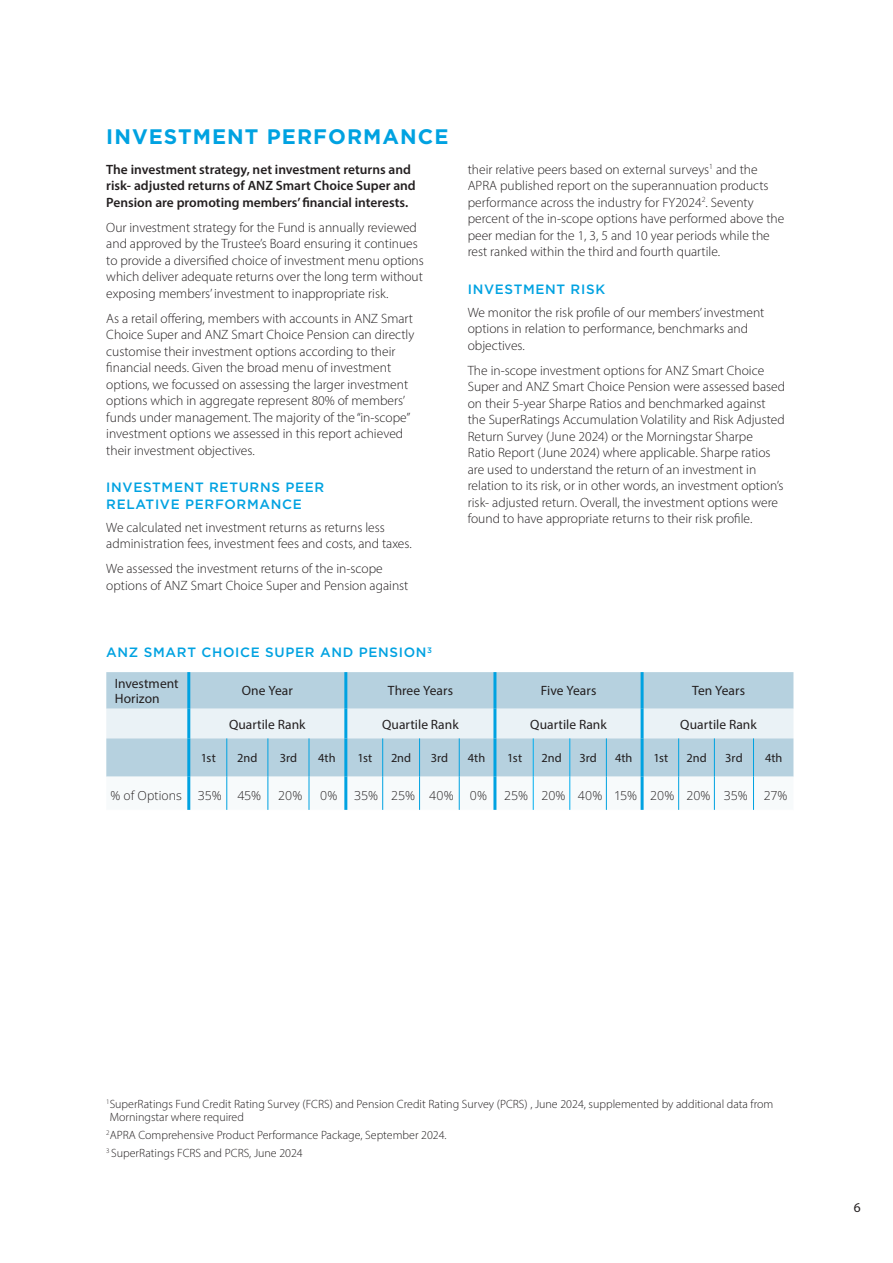
<style>
.page{position:relative;width:893px;height:1263px;background:#fff}
.page>*{position:absolute;margin:0;border:0;box-sizing:border-box;transform-origin:0 0}
._15_Broch_Head_1_A4_Gotham_14_16{font:700 21px "Gotham";letter-spacing:.05em;color:#00a2e1}
._15_Broch_Body_9_11{font:300 13.5px/16.5px "Myriad Pro";color:#231f20}
._15_Broch_Body_9_11-2{font:600 13.5px/16.5px "Myriad Pro";color:#231f20}
._00_Table_Header{font:13.5px/14.7px "Myriad Pro";letter-spacing:.005em;color:#231f20}
._15_Broch_Head_2_Gotham_9_11{font:500 13.5px/16.5px "Gotham";letter-spacing:.05em;color:#00a2e1}
.A4_Table_Body{font:300 12.3px "Open Sans";color:#231f20}
._00_Table_Header-2{font:12.3px "Myriad Pro";color:#231f20}
._15_Broch_Footnote_Caption_8_9{font:300 12px/13.5px "Myriad Pro";color:#231f20}
</style>
<div class="page">
<svg style="left:106px;top:672px;width:687px;height:138px"></svg>
<hr style="left:187px;top:672px;width:3px;height:37px;background:#00a2e1">
<hr style="left:187px;top:709px;width:3px;height:29px;background:#00a2e1">
<hr style="left:187px;top:738px;width:3px;height:39px;background:#00a2e1">
<hr style="left:187px;top:777px;width:3px;height:33px;background:#00a2e1">
<hr style="left:493px;top:709px;width:3px;height:29px;background:#00a2e1">
<hr style="left:493px;top:738px;width:3px;height:39px;background:#00a2e1">
<hr style="left:493px;top:777px;width:3px;height:33px;background:#00a2e1">
<hr style="left:493px;top:672px;width:3px;height:37px;background:#00a2e1">
<hr style="left:641px;top:672px;width:3px;height:37px;background:#00a2e1">
<hr style="left:641px;top:709px;width:3px;height:29px;background:#00a2e1">
<hr style="left:641px;top:738px;width:3px;height:39px;background:#00a2e1">
<hr style="left:641px;top:777px;width:3px;height:33px;background:#00a2e1">
<hr style="left:226px;top:738px;width:1px;height:39px;background:#00a2e1">
<hr style="left:226px;top:777px;width:1px;height:33px;background:#00a2e1">
<hr style="left:267px;top:738px;width:1px;height:39px;background:#00a2e1">
<hr style="left:267px;top:777px;width:1px;height:33px;background:#00a2e1">
<hr style="left:309px;top:738px;width:1px;height:39px;background:#00a2e1">
<hr style="left:309px;top:777px;width:1px;height:33px;background:#00a2e1">
<hr style="left:344px;top:672px;width:3px;height:37px;background:#00a2e1">
<hr style="left:344px;top:709px;width:3px;height:29px;background:#00a2e1">
<hr style="left:344px;top:738px;width:3px;height:39px;background:#00a2e1">
<hr style="left:344px;top:777px;width:3px;height:33px;background:#00a2e1">
<hr style="left:382px;top:738px;width:1px;height:39px;background:#00a2e1">
<hr style="left:382px;top:777px;width:1px;height:33px;background:#00a2e1">
<hr style="left:419px;top:738px;width:1px;height:39px;background:#00a2e1">
<hr style="left:419px;top:777px;width:1px;height:33px;background:#00a2e1">
<hr style="left:459px;top:738px;width:1px;height:39px;background:#00a2e1">
<hr style="left:459px;top:777px;width:1px;height:33px;background:#00a2e1">
<hr style="left:533px;top:738px;width:1px;height:39px;background:#00aeef">
<hr style="left:533px;top:777px;width:1px;height:33px;background:#00aeef">
<hr style="left:569px;top:738px;width:1px;height:39px;background:#00aeef">
<hr style="left:569px;top:777px;width:1px;height:33px;background:#00aeef">
<hr style="left:606px;top:738px;width:1px;height:39px;background:#00a2e1">
<hr style="left:606px;top:777px;width:1px;height:33px;background:#00a2e1">
<hr style="left:678px;top:738px;width:1px;height:39px;background:#00a2e1">
<hr style="left:678px;top:777px;width:1px;height:33px;background:#00a2e1">
<hr style="left:714px;top:738px;width:1px;height:39px;background:#00a2e1">
<hr style="left:714px;top:777px;width:1px;height:33px;background:#00a2e1">
<hr style="left:753px;top:738px;width:1px;height:39px;background:#00a2e1">
<hr style="left:753px;top:777px;width:1px;height:33px;background:#00a2e1">
<p class="_15_Broch_Head_1_A4_Gotham_14_16" style="left:106px;top:123px;width:344px">INVESTMENT PERFORMANCE</p>
<p class="_15_Broch_Body_9_11-2" style="left:106px;top:160px;width:311px">The investment strategy, net investment returns and risk- adjusted returns of ANZ Smart Choice Super and<br>Pension are promoting members’ financial interests.</p>
<p class="_15_Broch_Body_9_11" style="left:106px;top:219px;width:319px">Our investment strategy for the Fund is annually reviewed and approved by the Trustee’s Board ensuring it continues to provide a diversified choice of investment menu options which deliver adequate returns over the long term without exposing members’ investment to inappropriate risk.</p>
<p class="_15_Broch_Body_9_11" style="left:106px;top:310px;width:310px">As a retail offering, members with accounts in ANZ Smart Choice Super and ANZ Smart Choice Pension can directly customise their investment options according to their financial needs. Given the broad menu of investment options, we focussed on assessing the larger investment options which in aggregate represent 80% of members’ funds under management. The majority of the “in-scope” investment options we assessed in this report achieved their investment objectives.</p>
<p class="_15_Broch_Head_2_Gotham_9_11" style="left:106px;top:479px;width:220px">INVESTMENT RETURNS PEER<br>RELATIVE PERFORMANCE</p>
<p class="_15_Broch_Body_9_11" style="left:106px;top:519px;width:307px">We calculated net investment returns as returns less administration fees, investment fees and costs, and taxes.</p>
<p class="_15_Broch_Body_9_11" style="left:106px;top:560px;width:304px">We assessed the investment returns of the in-scope options of ANZ Smart Choice Super and Pension against</p>
<p class="_15_Broch_Body_9_11" style="left:468px;top:161px;width:318px">their relative peers based on external surveys<sup>1</sup> and the APRA published report on the superannuation products performance across the industry for FY2024<sup>2</sup>. Seventy percent of the in-scope options have performed above the peer median for the 1, 3, 5 and 10 year periods while the rest ranked within the third and fourth quartile.</p>
<p class="_15_Broch_Head_2_Gotham_9_11" style="left:468px;top:281px;width:139px">INVESTMENT RISK</p>
<p class="_15_Broch_Body_9_11" style="left:468px;top:304px;width:298px">We monitor the risk profile of our members’ investment options in relation to performance, benchmarks and objectives.</p>
<p class="_15_Broch_Body_9_11" style="left:468px;top:362px;width:319px">The in-scope investment options for ANZ Smart Choice Super and ANZ Smart Choice Pension were assessed based on their 5-year Sharpe Ratios and benchmarked against the SuperRatings Accumulation Volatility and Risk Adjusted Return Survey (June 2024) or the Morningstar Sharpe<br>Ratio Report (June 2024) where applicable. Sharpe ratios are used to understand the return of an investment in relation to its risk, or in other words, an investment option’s risk- adjusted return. Overall, the investment options were found to have appropriate returns to their risk profile.</p>
<p class="_15_Broch_Head_2_Gotham_9_11" style="left:106px;top:644px;width:327px">ANZ SMART CHOICE SUPER AND PENSION<sup>3</sup></p>
<p class="_00_Table_Header" style="left:115px;top:676px;width:65px">Investment<br>Horizon</p>
<p class="_00_Table_Header" style="left:242px;top:683px;width:52px">One Year</p>
<p class="_00_Table_Header" style="left:388px;top:683px;width:67px">Three Years</p>
<p class="_00_Table_Header" style="left:541px;top:683px;width:57px">Five Years</p>
<p class="_00_Table_Header" style="left:692px;top:683px;width:54px">Ten Years</p>
<p class="_00_Table_Header" style="left:229px;top:716px;width:78px">Quartile Rank</p>
<p class="_00_Table_Header" style="left:382px;top:716px;width:78px">Quartile Rank</p>
<p class="_00_Table_Header" style="left:530px;top:716px;width:78px">Quartile Rank</p>
<p class="_00_Table_Header" style="left:680px;top:716px;width:78px">Quartile Rank</p>
<p class="_00_Table_Header-2" style="left:201px;top:750px;width:16px">1st</p>
<p class="_00_Table_Header-2" style="left:237px;top:750px;width:22px">2nd</p>
<p class="_00_Table_Header-2" style="left:280px;top:750px;width:19px">3rd</p>
<p class="_00_Table_Header-2" style="left:318px;top:750px;width:19px">4th</p>
<p class="_00_Table_Header-2" style="left:357px;top:750px;width:16px">1st</p>
<p class="_00_Table_Header-2" style="left:391px;top:750px;width:22px">2nd</p>
<p class="_00_Table_Header-2" style="left:431px;top:750px;width:19px">3rd</p>
<p class="_00_Table_Header-2" style="left:468px;top:750px;width:19px">4th</p>
<p class="_00_Table_Header-2" style="left:507px;top:750px;width:16px">1st</p>
<p class="_00_Table_Header-2" style="left:541px;top:750px;width:22px">2nd</p>
<p class="_00_Table_Header-2" style="left:579px;top:750px;width:19px">3rd</p>
<p class="_00_Table_Header-2" style="left:615px;top:750px;width:19px">4th</p>
<p class="_00_Table_Header-2" style="left:653px;top:750px;width:16px">1st</p>
<p class="_00_Table_Header-2" style="left:686px;top:750px;width:22px">2nd</p>
<p class="_00_Table_Header-2" style="left:725px;top:750px;width:19px">3rd</p>
<p class="_00_Table_Header-2" style="left:765px;top:750px;width:19px">4th</p>
<p class="A4_Table_Body" style="left:111px;top:787px;width:73px">% of Options</p>
<p class="A4_Table_Body" style="left:198px;top:787px;width:25px">35%</p>
<p class="A4_Table_Body" style="left:237px;top:787px;width:25px">45%</p>
<p class="A4_Table_Body" style="left:278px;top:787px;width:26px">20%</p>
<p class="A4_Table_Body" style="left:320px;top:787px;width:19px">0%</p>
<p class="A4_Table_Body" style="left:354px;top:787px;width:25px">35%</p>
<p class="A4_Table_Body" style="left:391px;top:787px;width:25px">25%</p>
<p class="A4_Table_Body" style="left:429px;top:787px;width:26px">40%</p>
<p class="A4_Table_Body" style="left:470px;top:787px;width:19px">0%</p>
<p class="A4_Table_Body" style="left:504px;top:787px;width:25px">25%</p>
<p class="A4_Table_Body" style="left:541px;top:787px;width:26px">20%</p>
<p class="A4_Table_Body" style="left:578px;top:787px;width:26px">40%</p>
<p class="A4_Table_Body" style="left:614px;top:787px;width:25px">15%</p>
<p class="A4_Table_Body" style="left:650px;top:787px;width:26px">20%</p>
<p class="A4_Table_Body" style="left:686px;top:787px;width:26px">20%</p>
<p class="A4_Table_Body" style="left:724px;top:787px;width:25px">35%</p>
<p class="A4_Table_Body" style="left:764px;top:787px;width:25px">27%</p>
<p class="_15_Broch_Footnote_Caption_8_9" style="left:106px;top:1097px;width:669px"><sup>1</sup>SuperRatings Fund Credit Rating Survey (FCRS) and Pension Credit Rating Survey (PCRS) , June 2024, supplemented by additional data from<br>Morningstar where required</p>
<p class="_15_Broch_Footnote_Caption_8_9" style="left:106px;top:1128px;width:342px"><sup>2</sup>APRA Comprehensive Product Performance Package, September 2024.</p>
<p class="_15_Broch_Footnote_Caption_8_9" style="left:106px;top:1146px;width:198px"><sup>3</sup> SuperRatings FCRS and PCRS, June 2024</p>
<p class="_00_Table_Header" style="left:854px;top:1200px;width:8px">6</p>
</div>
